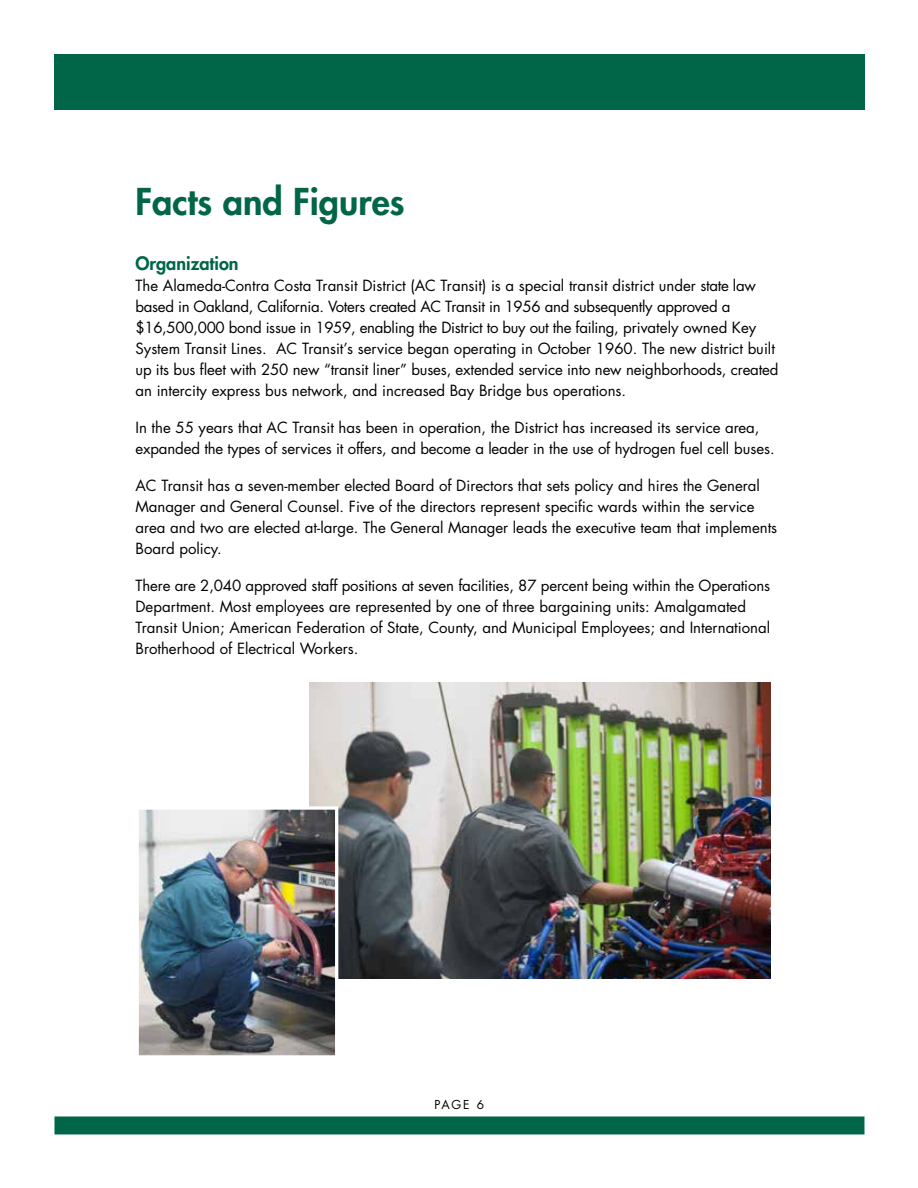
<style>
.page{position:relative;width:918px;height:1188px;background:#fff}
.page>*{position:absolute;margin:0;border:0;box-sizing:border-box;transform-origin:0 0}
.t1{font:800 36px "Futura Std";color:#006647}
.t2{font:800 18px "Futura Std";color:#006647}
.t3{font:15px/21px "Futura Std";color:#000}
.t4{font:12px "Futura Std";color:#000}
</style>
<div class="page">
<div style="left:54px;top:54px;width:810px;height:56px;background:#006647"></div>
<div style="left:54px;top:1116px;width:810px;height:18px;background:#006647"></div>
<img style="left:309px;top:683px;width:462px;height:296px">
<img style="left:140px;top:810px;width:194px;height:245px">
<div style="left:136px;top:806px;width:202px;height:253px;border:3px solid #fff"></div>
<h1 class="t1" style="left:135px;top:179px;width:270px">Facts and Figures</h1>
<p class="t2" style="left:135px;top:252px;width:105px">Organization</p>
<p class="t3" style="left:135px;top:275px;width:645px">The Alameda-Contra Costa Transit District (AC Transit) is a special transit district under state law based in Oakland, California. Voters created AC Transit in 1956 and subsequently approved a $16,500,000 bond issue in 1959, enabling the District to buy out the failing, privately owned Key System Transit Lines. AC Transit’s service began operating in October 1960. The new district built up its bus fleet with 250 new “transit liner” buses, extended service into new neighborhoods, created an intercity express bus network, and increased Bay Bridge bus operations.</p>
<p class="t3" style="left:135px;top:417px;width:641px">In the 55 years that AC Transit has been in operation, the District has increased its service area, expanded the types of services it offers, and become a leader in the use of hydrogen fuel cell buses.</p>
<p class="t3" style="left:135px;top:475px;width:643px">AC Transit has a seven-member elected Board of Directors that sets policy and hires the General Manager and General Counsel. Five of the directors represent specific wards within the service area and two are elected at-large. The General Manager leads the executive team that implements Board policy.</p>
<p class="t3" style="left:135px;top:576px;width:636px">There are 2,040 approved staff positions at seven facilities, 87 percent being within the Operations Department. Most employees are represented by one of three bargaining units: Amalgamated Transit Union; American Federation of State, County, and Municipal Employees; and International Brotherhood of Electrical Workers.</p>
<p class="t4" style="left:435px;top:1097px;width:51px">PAGE 6</p>
</div>
